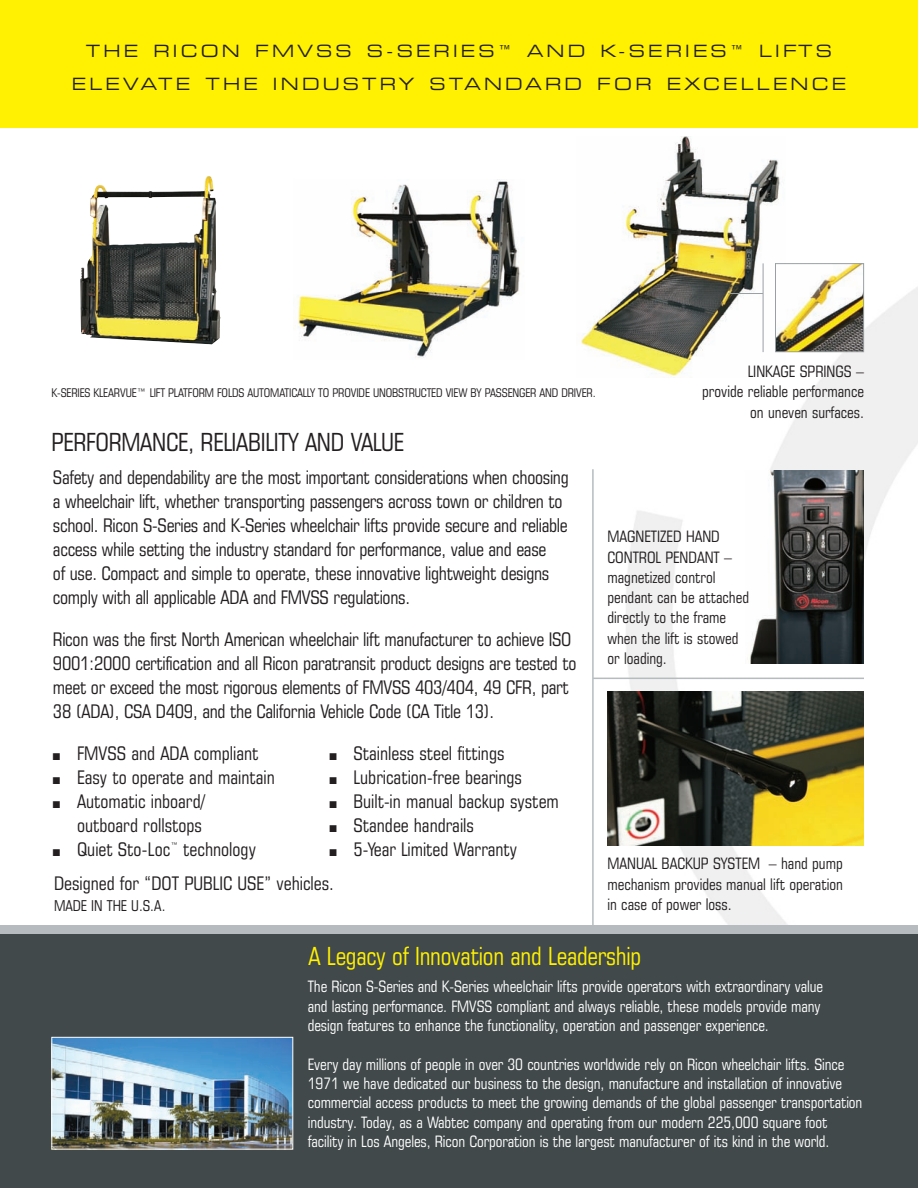
<style>
.page{position:relative;width:918px;height:1188px;background:#fff}
.page>*{position:absolute;margin:0;border:0;box-sizing:border-box;transform-origin:0 0}
.t1{font:condensed 25.05px "Square 721 BT";letter-spacing:-.01em;color:#fff101}
.t2{font:condensed 25.05px "Square 721 BT";letter-spacing:-.01em;color:#231f20}
.t3{font:condensed 18.75px/24px "Square 721 BT";letter-spacing:-.015em;color:#231f20}
.t4{font:expanded 16.8px/33px "Square 721 BT";letter-spacing:.19em;color:#231f20;text-align:center}
.t5{font:condensed 15.75px/19.4px "Square 721 BT";letter-spacing:-.005em;color:#fff}
.t6{font:condensed 15.75px/20.2px "Square 721 BT";color:#231f20}
.t7{font:condensed 15px "Square 721 BT";color:#231f20}
.t8{font:condensed 12px "Square 721 BT";letter-spacing:-.01em;color:#231f20}
</style>
<div class="page">
<img style="left:575px;top:127px;width:343px;height:799px">
<img style="left:80px;top:176px;width:140px;height:168px">
<img style="left:295px;top:179px;width:226px;height:179px">
<div style="left:575px;top:129px;width:211px;height:252px;background:#fff"></div>
<img style="left:581px;top:137px;width:205px;height:239px">
<div style="left:0;top:932px;width:918px;height:256px;background:#41494a"></div>
<img style="left:53px;top:1039px;width:238px;height:109px">
<div style="left:51px;top:1037px;width:242px;height:113px;border:1px solid #fff"></div>
<div style="left:717px;top:470px;width:147px;height:194px;background:#fff"></div>
<img style="left:750px;top:470px;width:114px;height:194px">
<div style="left:0;top:926px;width:918px;height:8px;background:#b5bbbe"></div>
<img style="left:608px;top:692px;width:256px;height:153px">
<div style="left:0;top:0;width:918px;height:127px;background:#fff101"></div>
<hr style="left:592px;top:469px;width:2px;height:461px;background:#b5bbbe">
<img style="left:777px;top:265px;width:85px;height:85px">
<div style="left:775px;top:263px;width:89px;height:89px;border:1px solid #99a0a3"></div>
<hr style="left:593px;top:678px;width:271px;height:1px;background:#b5bbbe">
<hr style="left:728px;top:293px;width:35px;height:1px;background:#99a0a3">
<hr style="left:763px;top:263px;width:1px;height:89px;background:#99a0a3">
<p class="t4" style="left:72px;top:37px;width:776px">THE RICON FMVSS S-SERIES™ AND K-SERIES™ LIFTS<br>ELEVATE THE INDUSTRY STANDARD FOR EXCELLENCE</p>
<p class="t8" style="left:51px;top:386px;width:546px">K-SERIES KLEARVUE™ LIFT PLATFORM FOLDS AUTOMATICALLY TO PROVIDE UNOBSTRUCTED VIEW BY PASSENGER AND DRIVER.</p>
<h1 class="t2" style="left:51px;top:430px;width:354px">PERFORMANCE, RELIABILITY AND VALUE</h1>
<p class="t3" style="left:53px;top:466px;width:517px">Safety and dependability are the most important considerations when choosing a wheelchair lift, whether transporting passengers across town or children to school. Ricon S-Series and K-Series wheelchair lifts provide secure and reliable access while setting the industry standard for performance, value and ease<br>of use. Compact and simple to operate, these innovative lightweight designs comply with all applicable ADA and FMVSS regulations.</p>
<p class="t3" style="left:53px;top:628px;width:525px">Ricon was the first North American wheelchair lift manufacturer to achieve ISO 9001:2000 certification and all Ricon paratransit product designs are tested to meet or exceed the most rigorous elements of FMVSS 403/404, 49 CFR, part 38 (ADA), CSA D409, and the California Vehicle Code (CA Title 13).</p>
<p class="t3" style="left:53px;top:742px;width:207px">■ FMVSS and ADA compliant</p>
<p class="t3" style="left:53px;top:766px;width:223px">■ Easy to operate and maintain</p>
<p class="t3" style="left:53px;top:790px;width:154px;text-align:right">■ Automatic inboard/ outboard rollstops</p>
<p class="t3" style="left:53px;top:838px;width:204px">■ Quiet Sto-Loc<sup>™</sup> technology</p>
<p class="t3" style="left:329px;top:743px;width:177px">■ Stainless steel fittings</p>
<p class="t3" style="left:329px;top:767px;width:194px">■ Lubrication-free bearings</p>
<p class="t3" style="left:329px;top:791px;width:231px">■ Built-in manual backup system</p>
<p class="t3" style="left:329px;top:815px;width:146px">■ Standee handrails</p>
<p class="t3" style="left:54px;top:834px;width:465px;line-height:33.5px;text-indent:275px">■ 5-Year Limited Warranty<br>Designed for “DOT PUBLIC USE” vehicles.</p>
<p class="t7" style="left:54px;top:898px;width:113px">MADE IN THE U.S.A.</p>
<p class="t6" style="left:702px;top:362px;width:163px;text-align:right">LINKAGE SPRINGS –<br>provide reliable performance on uneven surfaces.</p>
<p class="t6" style="left:607px;top:527px;width:143px">MAGNETIZED HAND<br>CONTROL PENDANT – magnetized control pendant can be attached directly to the frame when the lift is stowed or loading.</p>
<p class="t6" style="left:607px;top:855px;width:237px;text-align:justify">MANUAL BACKUP SYSTEM – hand pump mechanism provides manual lift operation in case of power loss.</p>
<h1 class="t1" style="left:308px;top:943px;width:334px">A Legacy of Innovation and Leadership</h1>
<p class="t5" style="left:308px;top:978px;width:517px">The Ricon S-Series and K-Series wheelchair lifts provide operators with extraordinary value and lasting performance. FMVSS compliant and always reliable, these models provide many design features to enhance the functionality, operation and passenger experience.</p>
<p class="t5" style="left:308px;top:1055px;width:556px">Every day millions of people in over 30 countries worldwide rely on Ricon wheelchair lifts. Since 1971 we have dedicated our business to the design, manufacture and installation of innovative commercial access products to meet the growing demands of the global passenger transportation industry. Today, as a Wabtec company and operating from our modern 225,000 square foot facility in Los Angeles, Ricon Corporation is the largest manufacturer of its kind in the world.</p>
</div>
